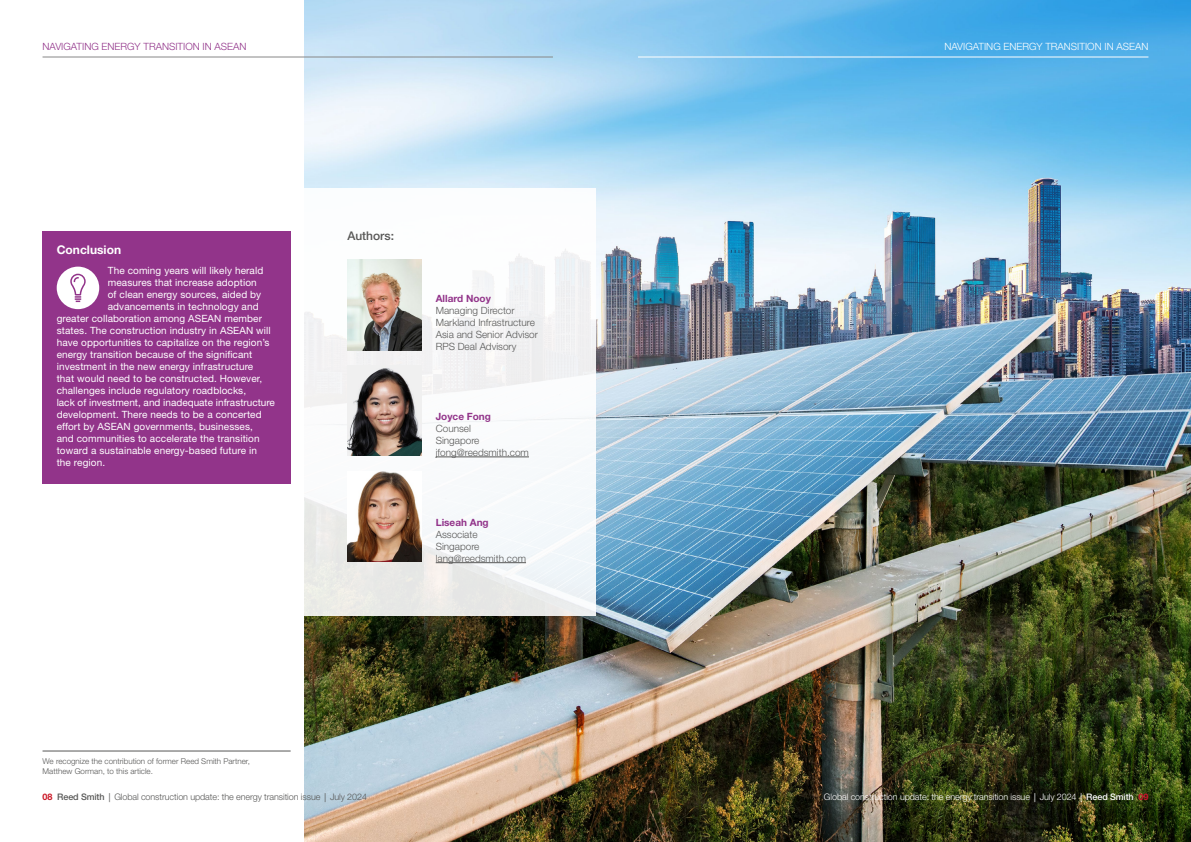
<style>
.page{position:relative;width:1191px;height:842px;background:#fff}
.page>*{position:absolute;margin:0;border:0;box-sizing:border-box;transform-origin:0 0}
.t1{font:700 12px "Helvetica Neue LT Std";color:#fff}
.t2{font:500 12px "Helvetica Neue LT Std";color:#575756}
.t3{font:10px "Helvetica Neue LT Std";letter-spacing:.01em;color:#fff}
.t4{font:300 10px/12px "Helvetica Neue LT Std";color:#575756}
.t5{font:300 10px "Helvetica Neue LT Std";color:#92348a}
.t6{font:300 10px "Helvetica Neue LT Std";color:#fff}
.t7{font:700 10px "Helvetica Neue LT Std";color:#92348a}
.t8{font:300 9px "Helvetica Neue LT Std";letter-spacing:-.01em;color:#575756}
.t9{font:300 9px "Helvetica Neue LT Std";letter-spacing:-.01em;color:#fff}
.t10{font:300 8px/10px "Helvetica Neue LT Std";color:#575756}
.s1{font-weight:700;color:#ca1524}
.s2{font-weight:500}
.s3{font-family:"Open Sans";font-weight:400}
.s4{font-weight:700;color:#cd122d}
</style>
<div class="page">
<img style="left:305px;top:0;width:886px;height:842px">
<div style="left:298px;top:189px;width:297px;height:427px;background:linear-gradient(to bottom,#fcfdfe,#eff1f1)"></div>
<img style="left:347px;top:259px;width:74px;height:91px">
<img style="left:347px;top:366px;width:74px;height:90px">
<hr style="left:436px;top:457px;width:93px;height:1px;background:#575756">
<img style="left:347px;top:471px;width:74px;height:91px">
<hr style="left:436px;top:562px;width:90px;height:1px;background:#575756">
<div style="left:43px;top:231px;width:248px;height:252px;background:#92348a"></div>
<svg style="left:57px;top:267px;width:42px;height:42px"></svg>
<hr style="left:43px;top:750px;width:248px;height:1px;background:#575756">
<hr style="left:638px;top:57px;width:510px;height:1px;background:#fff">
<hr style="left:43px;top:57px;width:510px;height:1px;background:#878787">
<p class="t5" style="left:43px;top:40px;width:205px">NAVIGATING ENERGY TRANSITION IN ASEAN</p>
<p class="t6" style="left:944px;top:40px;width:205px">NAVIGATING ENERGY TRANSITION IN ASEAN</p>
<p class="t1" style="left:57px;top:242px;width:66px">Conclusion</p>
<p class="t3" style="left:108px;top:265px;width:157px">The coming years will likely herald</p>
<p class="t3" style="left:108px;top:277px;width:150px">measures that increase adoption</p>
<p class="t3" style="left:108px;top:289px;width:155px">of clean energy sources, aided by</p>
<p class="t3" style="left:108px;top:301px;width:152px">advancements in technology and</p>
<p class="t3" style="left:57px;top:313px;width:207px">greater collaboration among ASEAN member</p>
<p class="t3" style="left:57px;top:325px;width:216px">states. The construction industry in ASEAN will</p>
<p class="t3" style="left:57px;top:337px;width:214px">have opportunities to capitalize on the region’s</p>
<p class="t3" style="left:57px;top:349px;width:197px">energy transition because of the significant</p>
<p class="t3" style="left:57px;top:361px;width:198px">investment in the new energy infrastructure</p>
<p class="t3" style="left:57px;top:373px;width:207px">that would need to be constructed. However,</p>
<p class="t3" style="left:57px;top:385px;width:191px">challenges include regulatory roadblocks,</p>
<p class="t3" style="left:57px;top:397px;width:220px">lack of investment, and inadequate infrastructure</p>
<p class="t3" style="left:57px;top:409px;width:206px">development. There needs to be a concerted</p>
<p class="t3" style="left:57px;top:421px;width:198px">effort by ASEAN governments, businesses,</p>
<p class="t3" style="left:57px;top:433px;width:204px">and communities to accelerate the transition</p>
<p class="t3" style="left:57px;top:445px;width:202px">toward a sustainable energy-based future in</p>
<p class="t3" style="left:57px;top:457px;width:50px">the region.</p>
<p class="t2" style="left:347px;top:228px;width:48px">Authors:</p>
<p class="t7" style="left:436px;top:292px;width:57px">Allard Nooy</p>
<p class="t4" style="left:436px;top:304px;width:104px">Managing Director<br>Markland Infrastructure<br>Asia and Senior Advisor<br>RPS Deal Advisory</p>
<p class="t7" style="left:436px;top:410px;width:57px">Joyce Fong</p>
<p class="t4" style="left:436px;top:422px;width:95px">Counsel<br>Singapore jfong@reedsmith.com</p>
<p class="t7" style="left:436px;top:516px;width:54px">Liseah Ang</p>
<p class="t4" style="left:436px;top:528px;width:92px">Associate<br>Singapore lang@reedsmith.com</p>
<p class="t10" style="left:43px;top:756px;width:209px">We recognize the contribution of former Reed Smith Partner,<br>Matthew Gorman, to this article.</p>
<p class="t8" style="left:43px;top:791px;width:326px"><span class="s1">08</span> <span class="s2">Reed Smith</span> <span class="s3">|</span> Global construction update: the energy transition issue <span class="s3">|</span> July 2024</p>
<p class="t9" style="left:824px;top:791px;width:326px">Global construction update: the energy transition issue <span class="s3">|</span> July 2024 <span class="s3">|</span> <span class="s2">Reed Smith</span> <span class="s4">09</span></p>
</div>
